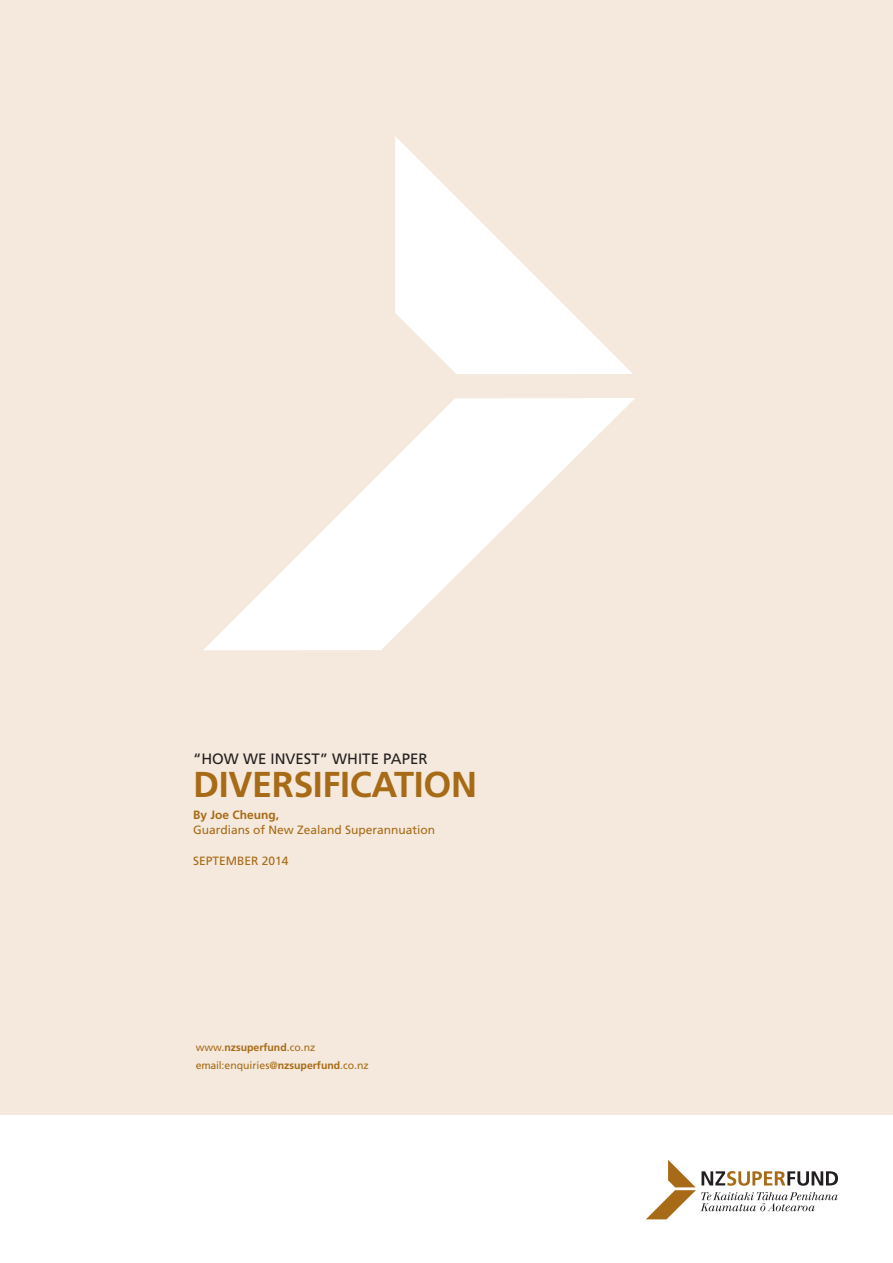
<style>
.page{position:relative;width:893px;height:1263px;background:#fff}
.page>*{position:absolute;margin:0;border:0;box-sizing:border-box;transform-origin:0 0}
.t1{font:700 36px "Frutiger";letter-spacing:-.01em;color:#a76a16}
.t2{font:15px "Frutiger";color:#231f20}
.t3{font:12px/14.4px "Frutiger";color:#a76a16}
.t4{font:10.5px "Frutiger";color:#a76a16}
.t5{font:700 10.5px "Frutiger";color:#a76a16}
.s1{font-weight:700}
.s2{font-weight:400}
</style>
<div class="page">
<div style="left:0;top:0;width:893px;height:1114px;background:#f4e9dc"></div>
<svg style="left:395px;top:136px;width:238px;height:238px"></svg>
<svg style="left:204px;top:398px;width:431px;height:252px"></svg>
<svg style="left:646px;top:1160px;width:192px;height:59px"></svg>
<p class="t2" style="left:193px;top:750px;width:236px">“HOW WE INVEST” WHITE PAPER</p>
<p class="t1" style="left:193px;top:764px;width:286px">DIVERSIFICATION</p>
<p class="t3" style="left:193px;top:808px;width:244px"><span class="s1">By Joe Cheung,<br></span>Guardians of New Zealand Superannuation</p>
<p class="t3" style="left:193px;top:853px;width:97px">SEPTEMBER 2014</p>
<p class="t5" style="left:196px;top:1041px;width:121px"><span class="s2">www.</span>nzsuperfund<span class="s2">.co.nz</span></p>
<p class="t4" style="left:196px;top:1059px;width:175px">email:enquiries@<span class="s1">nzsuperfund</span>.co.nz</p>
</div>
